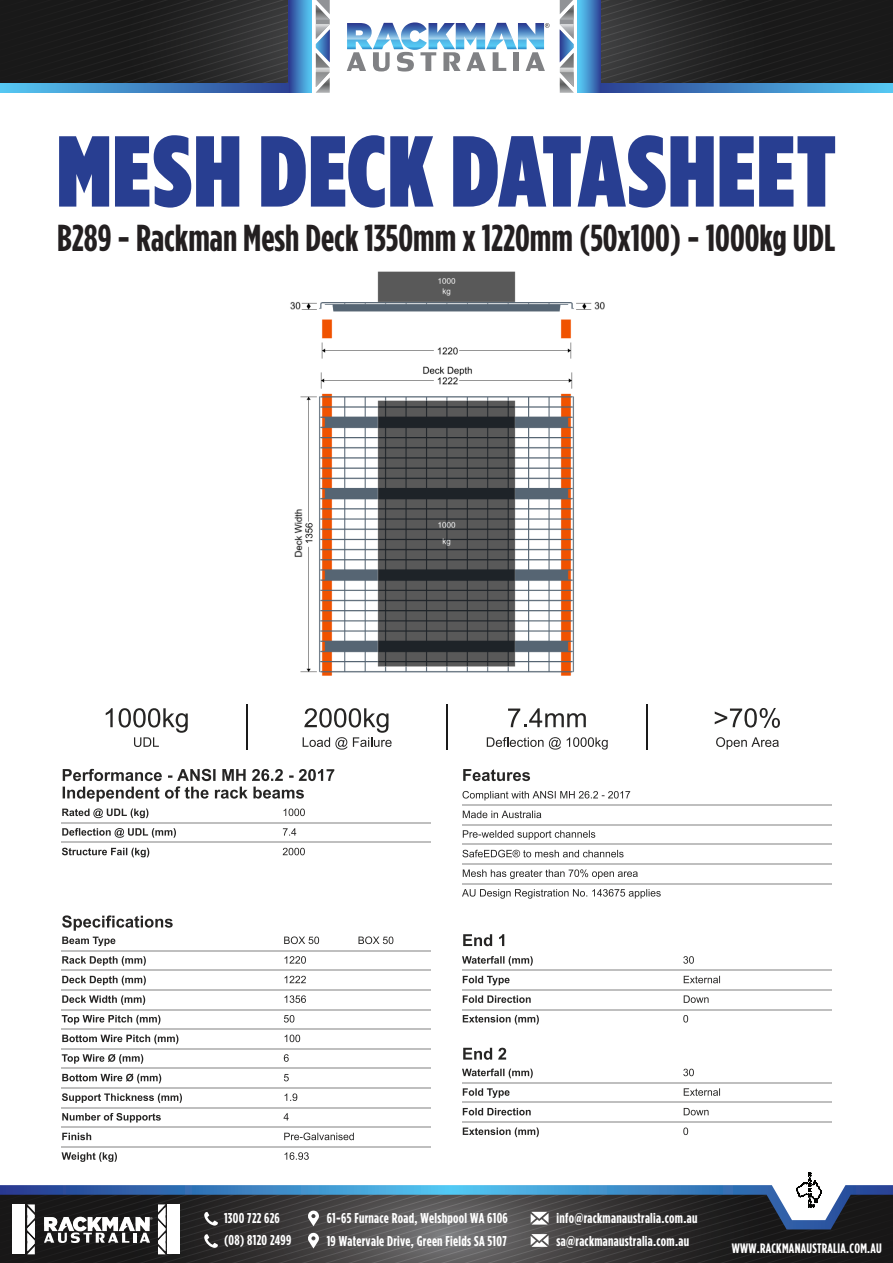
<style>
.page{position:relative;width:893px;height:1263px;background:#fff}
.page>*{position:absolute;margin:0;border:0;box-sizing:border-box;transform-origin:0 0}
.t1{font:900 100.5px "Gotham Condensed";letter-spacing:.02em;color:#283e91}
.t2{font:700 37.5px "Gotham Condensed";color:#231f20}
.t3{font:700 14.25px "Gotham Condensed";letter-spacing:.02em;color:#fff}
.t4{font:700 13.65px "Gotham Condensed";letter-spacing:.02em;color:#fff}
</style>
<div class="page">
<svg style="left:0;top:1254px;width:893px;height:9px;background:#333131"></svg>
<svg style="left:0;top:1185px;width:893px;height:69px;background:#454e57"></svg>
<svg style="left:770px;top:1172px;width:78px;height:52px"></svg>
<svg style="left:0;top:0;width:893px;height:83px;background:#232323"></svg>
<div style="left:290px;top:0;width:310px;height:98px;background:#fff"></div>
<svg style="left:578px;top:0;width:23px;height:93px;background:#438bc8"></svg>
<svg style="left:560px;top:0;width:14px;height:93px"></svg>
<svg style="left:289px;top:0;width:23px;height:93px;background:#4288c6"></svg>
<svg style="left:316px;top:0;width:14px;height:93px"></svg>
<svg style="left:347px;top:22px;width:203px;height:50px"></svg>
<svg style="left:0;top:83px;width:289px;height:10px;background:#4084c3"></svg>
<svg style="left:601px;top:83px;width:292px;height:10px;background:#4084c3"></svg>
<img style="left:290px;top:272px;width:315px;height:404px">
<svg style="left:106px;top:708px;width:7px;height:19px"></svg>
<svg style="left:119px;top:708px;width:69px;height:39px"></svg>
<hr style="left:246px;top:704px;width:1px;height:46px;background:#1a1a1a">
<svg style="left:303px;top:708px;width:89px;height:42px"></svg>
<hr style="left:446px;top:704px;width:2px;height:46px;background:#1a1a1a">
<svg style="left:508px;top:708px;width:78px;height:19px"></svg>
<svg style="left:487px;top:737px;width:74px;height:13px"></svg>
<svg style="left:567px;top:737px;width:41px;height:13px"></svg>
<hr style="left:647px;top:704px;width:1px;height:46px;background:#1a1a1a">
<svg style="left:715px;top:708px;width:65px;height:20px"></svg>
<svg style="left:716px;top:737px;width:63px;height:12px"></svg>
<hr style="left:282px;top:842px;width:149px;height:1px;background:#bfbfbf">
<hr style="left:62px;top:842px;width:220px;height:1px;background:#bfbfbf">
<hr style="left:282px;top:822px;width:149px;height:1px;background:#bfbfbf">
<hr style="left:62px;top:822px;width:220px;height:1px;background:#bfbfbf">
<svg style="left:63px;top:769px;width:271px;height:33px"></svg>
<svg style="left:62px;top:808px;width:86px;height:10px"></svg>
<svg style="left:284px;top:808px;width:21px;height:8px"></svg>
<svg style="left:62px;top:828px;width:114px;height:10px"></svg>
<svg style="left:283px;top:828px;width:13px;height:7px"></svg>
<svg style="left:62px;top:848px;width:87px;height:9px"></svg>
<svg style="left:283px;top:848px;width:22px;height:7px"></svg>
<hr style="left:462px;top:883px;width:369px;height:1px;background:#bfbfbf">
<hr style="left:462px;top:863px;width:369px;height:1px;background:#bfbfbf">
<hr style="left:462px;top:844px;width:369px;height:1px;background:#bfbfbf">
<hr style="left:462px;top:824px;width:369px;height:1px;background:#bfbfbf">
<hr style="left:462px;top:805px;width:369px;height:1px;background:#bfbfbf">
<svg style="left:463px;top:769px;width:67px;height:12px"></svg>
<svg style="left:462px;top:791px;width:168px;height:9px"></svg>
<svg style="left:463px;top:811px;width:78px;height:7px"></svg>
<svg style="left:463px;top:830px;width:132px;height:10px"></svg>
<svg style="left:462px;top:850px;width:162px;height:7px"></svg>
<svg style="left:463px;top:869px;width:175px;height:10px"></svg>
<svg style="left:462px;top:889px;width:199px;height:10px"></svg>
<hr style="left:283px;top:1146px;width:148px;height:1px;background:#bfbfbf">
<hr style="left:62px;top:1146px;width:221px;height:1px;background:#bfbfbf">
<hr style="left:283px;top:1127px;width:148px;height:1px;background:#bfbfbf">
<hr style="left:62px;top:1127px;width:221px;height:1px;background:#bfbfbf">
<hr style="left:283px;top:1107px;width:148px;height:1px;background:#bfbfbf">
<hr style="left:62px;top:1107px;width:221px;height:1px;background:#bfbfbf">
<hr style="left:283px;top:1087px;width:148px;height:1px;background:#bfbfbf">
<hr style="left:62px;top:1087px;width:221px;height:1px;background:#bfbfbf">
<hr style="left:283px;top:1068px;width:148px;height:1px;background:#bfbfbf">
<hr style="left:62px;top:1068px;width:221px;height:1px;background:#bfbfbf">
<hr style="left:283px;top:1048px;width:148px;height:1px;background:#bfbfbf">
<hr style="left:62px;top:1048px;width:221px;height:1px;background:#bfbfbf">
<hr style="left:283px;top:1028px;width:148px;height:2px;background:#bfbfbf">
<hr style="left:62px;top:1028px;width:221px;height:2px;background:#bfbfbf">
<hr style="left:283px;top:1009px;width:148px;height:1px;background:#bfbfbf">
<hr style="left:62px;top:1009px;width:221px;height:1px;background:#bfbfbf">
<hr style="left:283px;top:989px;width:148px;height:1px;background:#bfbfbf">
<hr style="left:62px;top:989px;width:221px;height:1px;background:#bfbfbf">
<hr style="left:283px;top:970px;width:148px;height:1px;background:#bfbfbf">
<hr style="left:62px;top:970px;width:221px;height:1px;background:#bfbfbf">
<hr style="left:358px;top:950px;width:73px;height:1px;background:#bfbfbf">
<hr style="left:283px;top:950px;width:75px;height:1px;background:#bfbfbf">
<hr style="left:62px;top:950px;width:221px;height:1px;background:#bfbfbf">
<svg style="left:62px;top:915px;width:111px;height:31px"></svg>
<svg style="left:284px;top:936px;width:35px;height:8px"></svg>
<svg style="left:358px;top:936px;width:35px;height:8px"></svg>
<svg style="left:62px;top:956px;width:84px;height:10px"></svg>
<svg style="left:285px;top:956px;width:21px;height:8px"></svg>
<svg style="left:62px;top:976px;width:84px;height:9px"></svg>
<svg style="left:285px;top:976px;width:21px;height:7px"></svg>
<svg style="left:62px;top:995px;width:83px;height:10px"></svg>
<svg style="left:285px;top:995px;width:21px;height:8px"></svg>
<svg style="left:62px;top:1015px;width:98px;height:9px"></svg>
<svg style="left:284px;top:1015px;width:10px;height:7px"></svg>
<svg style="left:62px;top:1034px;width:116px;height:10px"></svg>
<svg style="left:285px;top:1034px;width:15px;height:8px"></svg>
<svg style="left:62px;top:1054px;width:81px;height:10px"></svg>
<svg style="left:284px;top:1054px;width:5px;height:8px"></svg>
<svg style="left:62px;top:1073px;width:99px;height:10px"></svg>
<svg style="left:284px;top:1074px;width:5px;height:7px"></svg>
<svg style="left:62px;top:1093px;width:120px;height:10px"></svg>
<svg style="left:285px;top:1093px;width:12px;height:8px"></svg>
<svg style="left:62px;top:1113px;width:99px;height:9px"></svg>
<svg style="left:284px;top:1113px;width:5px;height:7px"></svg>
<svg style="left:62px;top:1133px;width:29px;height:7px"></svg>
<svg style="left:284px;top:1132px;width:70px;height:8px"></svg>
<svg style="left:62px;top:1152px;width:55px;height:10px"></svg>
<svg style="left:285px;top:1152px;width:24px;height:8px"></svg>
<hr style="left:683px;top:1009px;width:148px;height:1px;background:#bfbfbf">
<hr style="left:462px;top:1009px;width:221px;height:1px;background:#bfbfbf">
<hr style="left:683px;top:989px;width:148px;height:1px;background:#bfbfbf">
<hr style="left:462px;top:989px;width:221px;height:1px;background:#bfbfbf">
<hr style="left:683px;top:970px;width:148px;height:1px;background:#bfbfbf">
<hr style="left:462px;top:970px;width:221px;height:1px;background:#bfbfbf">
<hr style="left:683px;top:1121px;width:148px;height:1px;background:#bfbfbf">
<hr style="left:462px;top:1121px;width:221px;height:1px;background:#bfbfbf">
<hr style="left:683px;top:1102px;width:148px;height:1px;background:#bfbfbf">
<hr style="left:462px;top:1102px;width:221px;height:1px;background:#bfbfbf">
<hr style="left:683px;top:1082px;width:148px;height:1px;background:#bfbfbf">
<hr style="left:462px;top:1082px;width:221px;height:1px;background:#bfbfbf">
<svg style="left:463px;top:934px;width:41px;height:12px"></svg>
<svg style="left:462px;top:956px;width:71px;height:10px"></svg>
<svg style="left:683px;top:956px;width:11px;height:8px"></svg>
<svg style="left:463px;top:976px;width:47px;height:9px"></svg>
<svg style="left:684px;top:976px;width:36px;height:7px"></svg>
<svg style="left:463px;top:995px;width:68px;height:8px"></svg>
<svg style="left:684px;top:995px;width:25px;height:8px"></svg>
<svg style="left:463px;top:1015px;width:76px;height:9px"></svg>
<svg style="left:683px;top:1015px;width:5px;height:7px"></svg>
<svg style="left:463px;top:1048px;width:43px;height:12px"></svg>
<svg style="left:462px;top:1068px;width:71px;height:10px"></svg>
<svg style="left:683px;top:1069px;width:11px;height:7px"></svg>
<svg style="left:463px;top:1088px;width:47px;height:10px"></svg>
<svg style="left:684px;top:1088px;width:36px;height:8px"></svg>
<svg style="left:463px;top:1108px;width:68px;height:7px"></svg>
<svg style="left:684px;top:1108px;width:25px;height:7px"></svg>
<svg style="left:463px;top:1127px;width:76px;height:10px"></svg>
<svg style="left:683px;top:1127px;width:5px;height:8px"></svg>
<p class="t1" style="left:57px;top:111px;width:780px">MESH DECK DATASHEET</p>
<p class="t2" style="left:57px;top:217px;width:780px">B289 - Rackman Mesh Deck 1350mm x 1220mm (50x100) - 1000kg UDL</p>
<p class="t3" style="left:224px;top:1210px;width:57px">1300 722 626</p>
<p class="t3" style="left:327px;top:1210px;width:183px">61-65 Furnace Road, Welshpool WA 6106</p>
<p class="t3" style="left:556px;top:1210px;width:142px">info@rackmanaustralia.com.au</p>
<p class="t3" style="left:224px;top:1232px;width:69px">(08) 8120 2499</p>
<p class="t3" style="left:327px;top:1232px;width:182px">19 Watervale Drive, Green Fields SA 5107</p>
<p class="t3" style="left:556px;top:1232px;width:134px">sa@rackmanaustralia.com.au</p>
<p class="t4" style="left:732px;top:1240px;width:152px">WWW.RACKMANAUSTRALIA.COM.AU</p>
</div>
